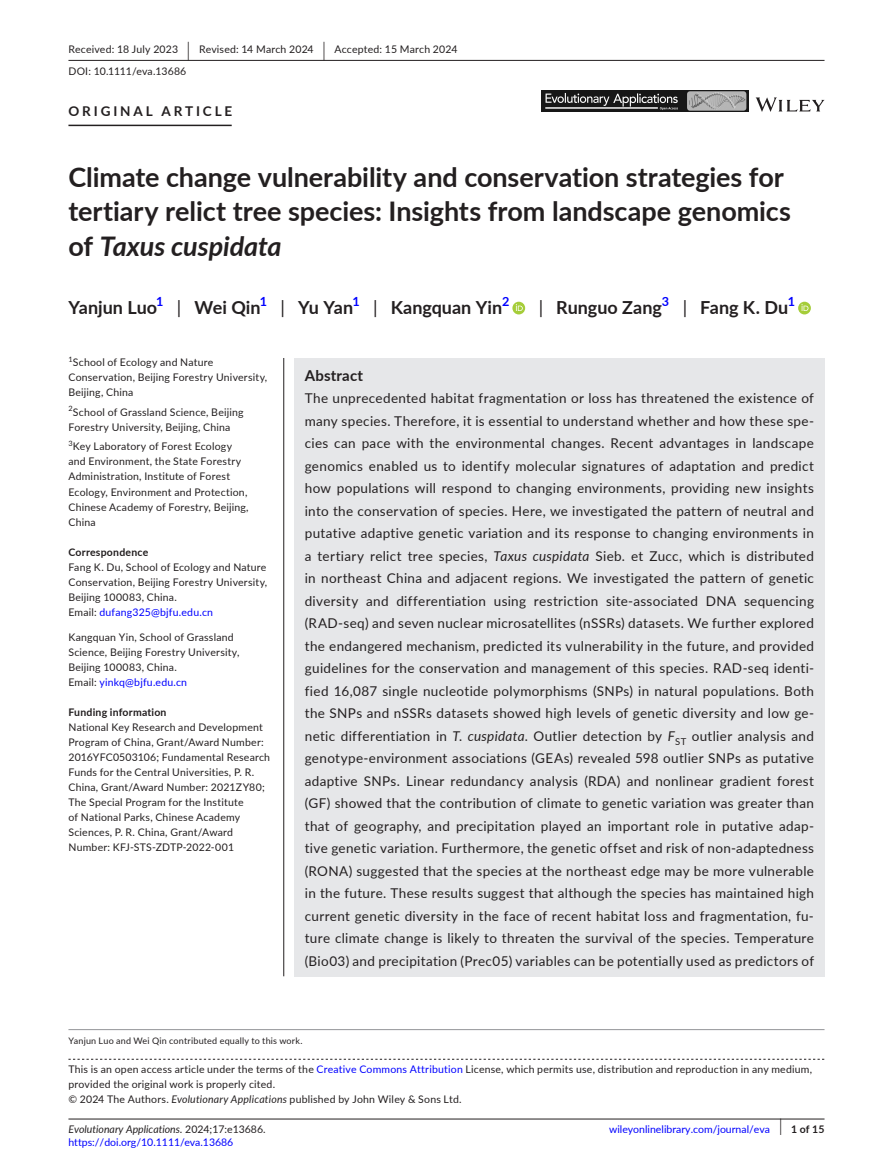
<style>
.page{position:relative;width:893px;height:1174px;background:#fff}
.page>*{position:absolute;margin:0;border:0;box-sizing:border-box;transform-origin:0 0}
.t1{font:700 27px/34.5px "Lato";color:#231f20}
.t2{font:700 18px "Lato";color:#231f20}
.t3{font:700 15px "Lato";letter-spacing:.015em;color:#231f20}
.t4{font:13.5px/22.5px "Lato";letter-spacing:.025em;color:#231f20;text-align:justify}
.t5{font:700 13.5px "Lato";letter-spacing:.215em;color:#231f20}
.t6{font:700 12.6px "Lato";color:#00f}
.t7{font:10.5px/15px "Lato";letter-spacing:.02em;color:#231f20}
.t8{font:10.5px "Lato";color:#00f}
.t9{font:italic 10.5px "Lato";color:#231f20}
.t10{font:700 10.5px "Lato";letter-spacing:.02em;color:#231f20}
.t11{font:9px "Lato";letter-spacing:.025em;color:#231f20}
.t12{font:7.35px "Lato";color:#231f20}
.s1{font-size:19.65px}
.s2{font-style:italic}
.s3{font-weight:400}
.s4{color:#00f}
.s5{font-style:normal}
.s6{font-weight:400;font-size:17.4px}
</style>
<div class="page">
<hr style="left:68px;top:1118px;width:756px;height:1px;background:#231f20">
<svg style="left:756px;top:97px;width:68px;height:15px"></svg>
<img style="left:541px;top:91px;width:207px;height:21px">
<hr style="left:68px;top:60px;width:756px;height:1px;background:#231f20">
<hr style="left:68px;top:125px;width:164px;height:1px;background:#231f20">
<div style="left:512px;top:302px;width:13px;height:12px;background:#a5cd39;border-radius:50%"></div>
<svg style="left:516px;top:304px;width:7px;height:7px"></svg>
<svg style="left:798px;top:302px;width:13px;height:12px"></svg>
<svg style="left:801px;top:304px;width:7px;height:7px"></svg>
<svg style="left:68px;top:1058px;width:756px;height:1px"></svg>
<hr style="left:68px;top:1029px;width:756px;height:1px;background:#939598">
<div style="left:294px;top:358px;width:530px;height:618px;background:#e6e7e9"></div>
<hr style="left:283px;top:358px;width:1px;height:618px;background:#231f20">
<p class="t7" style="left:68px;top:38px;width:390px;line-height:21.8px">Received: 18 July 2023 <span class="s1">|</span> Revised: 14 March 2024 <span class="s1">|</span> Accepted: 15 March 2024<br>DOI: 10.1111/eva.13686</p>
<p class="t5" style="left:68px;top:101px;width:165px">ORIGINAL ARTICLE</p>
<h1 class="t1" style="left:68px;top:159px;width:724px">Climate change vulnerability and conservation strategies for tertiary relict tree species: Insights from landscape genomics of <span class="s2">Taxus cuspidata</span></h1>
<h2 class="t2" style="left:68px;top:295px;width:90px">Yanjun Luo</h2>
<p class="t6" style="left:156px;top:292px;width:9px">1</p>
<h2 class="t2" style="left:177px;top:295px;width:85px"><span class="s3">|</span> Wei Qin</h2>
<p class="t6" style="left:260px;top:292px;width:9px">1</p>
<h2 class="t2" style="left:280px;top:295px;width:74px"><span class="s3">|</span> Yu Yan</h2>
<p class="t6" style="left:352px;top:292px;width:9px">1</p>
<h2 class="t2" style="left:373px;top:295px;width:131px"><span class="s3">|</span> Kangquan Yin</h2>
<p class="t6" style="left:502px;top:292px;width:9px">2</p>
<h2 class="t2" style="left:539px;top:295px;width:125px"><span class="s3">|</span> Runguo Zang</h2>
<p class="t6" style="left:662px;top:292px;width:9px">3</p>
<h2 class="t2" style="left:683px;top:295px;width:107px"><span class="s3">|</span> Fang K. Du</h2>
<p class="t6" style="left:788px;top:292px;width:9px">1</p>
<p class="t12" style="left:68px;top:354px;width:6px">1</p>
<p class="t7" style="left:68px;top:355px;width:200px;text-indent:4px">School of Ecology and Nature<br>Conservation, Beijing Forestry University,<br>Beijing, China</p>
<p class="t7" style="left:68px;top:404px;width:177px"><sup>2</sup>School of Grassland Science, Beijing<br>Forestry University, Beijing, China</p>
<p class="t7" style="left:68px;top:439px;width:182px"><sup>3</sup>Key Laboratory of Forest Ecology and Environment, the State Forestry<br>Administration, Institute of Forest<br>Ecology, Environment and Protection,<br>Chinese Academy of Forestry, Beijing,<br>China</p>
<p class="t10" style="left:68px;top:544px;width:81px">Correspondence</p>
<p class="t7" style="left:68px;top:559px;width:200px">Fang K. Du, School of Ecology and Nature Conservation, Beijing Forestry University, Beijing 100083, China.<br>Email: <span class="s4">dufang325@bjfu.edu.cn</span></p>
<p class="t7" style="left:68px;top:629px;width:172px">Kangquan Yin, School of Grassland<br>Science, Beijing Forestry University,<br>Beijing 100083, China.<br>Email: <span class="s4">yinkq@bjfu.edu.cn</span></p>
<p class="t10" style="left:68px;top:704px;width:100px">Funding information</p>
<p class="t7" style="left:68px;top:719px;width:203px">National Key Research and Development Program of China, Grant/Award Number:<br>2016YFC0503106; Fundamental Research Funds for the Central Universities, P. R.<br>China, Grant/Award Number: 2021ZY80; The Special Program for the Institute<br>of National Parks, Chinese Academy Sciences, P. R. China, Grant/Award Number: KFJ-STS-ZDTP-2022-001</p>
<p class="t3" style="left:305px;top:364px;width:60px">Abstract</p>
<p class="t4" style="left:305px;top:386px;width:511px">The unprecedented habitat fragmentation or loss has threatened the existence of many species. Therefore, it is essential to understand whether and how these spe&shy;cies can pace with the environmental changes. Recent advantages in landscape genomics enabled us to identify molecular signatures of adaptation and predict how populations will respond to changing environments, providing new insights into the conservation of species. Here, we investigated the pattern of neutral and putative adaptive genetic variation and its response to changing environments in a tertiary relict tree species, <span class="s2">Taxus cuspidata</span> Sieb. et Zucc, which is distributed in northeast China and adjacent regions. We investigated the pattern of genetic diversity and differentiation using restriction site-associated DNA sequencing (RAD-seq) and seven nuclear microsatellites (nSSRs) datasets. We further explored the endangered mechanism, predicted its vulnerability in the future, and provided guidelines for the conservation and management of this species. RAD-seq identi&shy;fied 16,087 single nucleotide polymorphisms (SNPs) in natural populations. Both the SNPs and nSSRs datasets showed high levels of genetic diversity and low ge&shy;netic differentiation in <span class="s2">T. cuspidata</span>. Outlier detection by <span class="s2">F</span><sub>ST</sub> outlier analysis and genotype-environment associations (GEAs) revealed 598 outlier SNPs as putative adaptive SNPs. Linear redundancy analysis (RDA) and nonlinear gradient forest (GF) showed that the contribution of climate to genetic variation was greater than that of geography, and precipitation played an important role in putative adap&shy;tive genetic variation. Furthermore, the genetic offset and risk of non-adaptedness (RONA) suggested that the species at the northeast edge may be more vulnerable in the future. These results suggest that although the species has maintained high current genetic diversity in the face of recent habitat loss and fragmentation, fu&shy;ture climate change is likely to threaten the survival of the species. Temperature (Bio03) and precipitation (Prec05) variables can be potentially used as predictors of</p>
<p class="t11" style="left:68px;top:1033px;width:236px">Yanjun Luo and Wei Qin contributed equally to this work.</p>
<p class="t7" style="left:68px;top:1061px;width:745px">This is an open access article under the terms of the <span class="s4">Creative Commons Attribution</span> License, which permits use, distribution and reproduction in any medium, provided the original work is properly cited.<br>© 2024 The Authors. <span class="s2">Evolutionary Applications</span> published by John Wiley &amp; Sons Ltd.</p>
<p class="t9" style="left:68px;top:1121px;width:199px">Evolutionary Applications. <span class="s5">2024;17:e13686.</span></p>
<p class="t10" style="left:779px;top:1121px;width:46px"><span class="s6">|</span> 1 of 15</p>
<p class="t8" style="left:68px;top:1135px;width:166px">https://doi.org/10.1111/eva.13686</p>
<p class="t8" style="left:609px;top:1121px;width:162px">wileyonlinelibrary.com/journal/eva</p>
</div>
